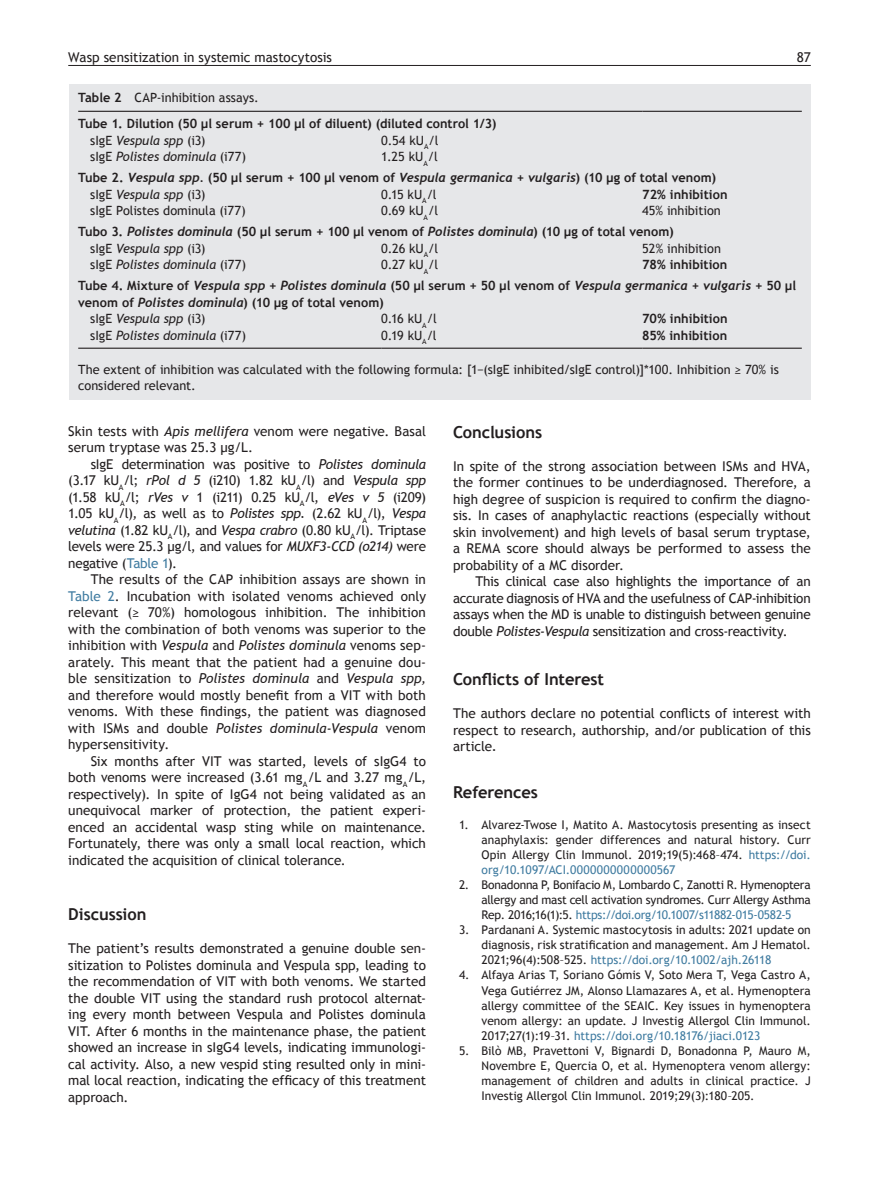
<style>
.page{position:relative;width:893px;height:1191px;background:#fff}
.page>*{position:absolute;margin:0;border:0;box-sizing:border-box;transform-origin:0 0}
.t1{font:700 16.5px "Trebuchet MS";letter-spacing:-.005em;color:#231f20}
.TXI{font:13.5px/16.5px "Trebuchet MS";letter-spacing:-.005em;color:#231f20;text-align:justify}
.TX{font:13.5px/16.5px "Trebuchet MS";color:#231f20;text-align:justify}
.TB{font:700 12.75px/16.5px "Trebuchet MS";letter-spacing:.005em;color:#231f20}
.TB-2{font:12.75px/16.5px "Trebuchet MS";letter-spacing:-.005em;color:#231f20}
.TB-3{font:italic 12.75px "Trebuchet MS";letter-spacing:-.005em;color:#231f20}
.TT{font:12.75px "Trebuchet MS";color:#231f20}
.t2{font:12px/15px "Trebuchet MS";color:#231f20;text-align:justify}
.s1{font-weight:700}
.s2{font-style:normal}
.s3{font-family:"Trebuchet";font-style:italic}
.s4{font-style:italic}
.s5{color:#3f7ba0}
.s6{font-family:"Trebuchet";font-weight:700;font-style:italic}
</style>
<div class="page">
<hr style="left:68px;top:65px;width:743px;height:1px;background:#231f20">
<div style="left:69px;top:84px;width:742px;height:315px;background:#e6e7e9"></div>
<hr style="left:78px;top:348px;width:303px;height:1px;background:#231f20">
<hr style="left:381px;top:348px;width:261px;height:1px;background:#231f20">
<hr style="left:642px;top:348px;width:160px;height:1px;background:#231f20">
<hr style="left:78px;top:111px;width:303px;height:1px;background:#231f20">
<hr style="left:381px;top:111px;width:261px;height:1px;background:#231f20">
<hr style="left:642px;top:111px;width:160px;height:1px;background:#231f20">
<p class="TXI" style="left:68px;top:49px;width:265px">Wasp sensitization in systemic mastocytosis</p>
<p class="TXI" style="left:797px;top:49px;width:16px">87</p>
<p class="TT" style="left:78px;top:90px;width:182px"><span class="s1">Table 2</span> CAP-inhibition assays.</p>
<p class="TB" style="left:78px;top:116px;width:420px">Tube 1. Dilution (50 μl serum + 100 μl of diluent) (diluted control 1/3)</p>
<p class="TB-3" style="left:90px;top:133px;width:117px"><span class="s2">sIgE</span> Vespula spp <span class="s2">(i3)</span></p>
<p class="TB-2" style="left:381px;top:132px;width:59px">0.54 kU<sub>A</sub>/l</p>
<p class="TB-3" style="left:90px;top:149px;width:157px"><span class="s2">sIgE</span> Polistes dominula <span class="s2">(i77)</span></p>
<p class="TB-2" style="left:381px;top:149px;width:58px">1.25 kU<sub>A</sub>/l</p>
<p class="TB" style="left:78px;top:170px;width:639px">Tube 2. <span class="s3">Vespula spp.</span> (50 μl serum + 100 μl venom of <span class="s3">Vespula germanica + vulgaris</span>) (10 μg of total venom)</p>
<p class="TB-3" style="left:90px;top:187px;width:117px"><span class="s2">sIgE</span> Vespula spp <span class="s2">(i3)</span></p>
<p class="TB-2" style="left:381px;top:186px;width:57px">0.15 kU<sub>A</sub>/l</p>
<p class="TB" style="left:642px;top:186px;width:87px">72% inhibition</p>
<p class="TB-2" style="left:90px;top:203px;width:157px">sIgE Polistes dominula (i77)</p>
<p class="TB-2" style="left:381px;top:203px;width:58px">0.69 kU<sub>A</sub>/l</p>
<p class="TB-2" style="left:642px;top:203px;width:80px">45% inhibition</p>
<p class="TB" style="left:78px;top:224px;width:597px">Tubo 3. <span class="s3">Polistes dominula</span> (50 μl serum + 100 μl venom of <span class="s3">Polistes dominula</span>) (10 μg of total venom)</p>
<p class="TB-3" style="left:90px;top:241px;width:117px"><span class="s2">sIgE</span> Vespula spp <span class="s2">(i3)</span></p>
<p class="TB-2" style="left:381px;top:240px;width:59px">0.26 kU<sub>A</sub>/l</p>
<p class="TB-2" style="left:642px;top:240px;width:80px">52% inhibition</p>
<p class="TB-3" style="left:90px;top:257px;width:157px"><span class="s2">sIgE</span> Polistes dominula <span class="s2">(i77)</span></p>
<p class="TB-2" style="left:381px;top:257px;width:58px">0.27 kU<sub>A</sub>/l</p>
<p class="TB" style="left:642px;top:257px;width:87px">78% inhibition</p>
<p class="TB" style="left:78px;top:278px;width:719px">Tube 4. Mixture of <span class="s3">Vespula spp</span> + <span class="s3">Polistes dominula</span> (50 μl serum + 50 μl venom of <span class="s3">Vespula germanica + vulgaris +</span> 50 μl venom of <span class="s3">Polistes dominula</span>) (10 μg of total venom)</p>
<p class="TB-3" style="left:90px;top:311px;width:117px"><span class="s2">sIgE</span> Vespula spp <span class="s2">(i3)</span></p>
<p class="TB-2" style="left:381px;top:311px;width:57px">0.16 kU<sub>A</sub>/l</p>
<p class="TB" style="left:642px;top:311px;width:87px">70% inhibition</p>
<p class="TB-3" style="left:90px;top:328px;width:157px"><span class="s2">sIgE</span> Polistes dominula <span class="s2">(i77)</span></p>
<p class="TB-2" style="left:381px;top:327px;width:57px">0.19 kU<sub>A</sub>/l</p>
<p class="TB" style="left:642px;top:327px;width:87px">85% inhibition</p>
<p class="TB-2" style="left:78px;top:361px;width:702px">The extent of inhibition was calculated with the following formula: [1−(sIgE inhibited/sIgE control)]*100. Inhibition ≥ 70% is considered relevant.</p>
<p class="TX" style="left:68px;top:423px;width:359px">Skin tests with <span class="s4">Apis mellifera</span> venom were negative. Basal serum tryptase was 25.3 μg/L.</p>
<p class="TXI" style="left:68px;top:456px;width:359px;text-indent:22px">sIgE determination was positive to <span class="s4">Polistes dominula </span>(3.17 kU<sub>A</sub>/l; <span class="s4">rPol d 5</span> (i210) 1.82 kU<sub>A</sub>/l) and <span class="s4">Vespula spp </span>(1.58 kU<sub>A</sub>/l; <span class="s4">rVes v</span> 1 (i211) 0.25 kU<sub>A</sub>/l, <span class="s4">eVes v 5</span> (i209)<br>1.05 kU<sub>A</sub>/l)<span class="s4">,</span> as well as to <span class="s4">Polistes spp.</span> (2.62 kU<sub>A</sub>/l), <span class="s4">Vespa velutina</span> (1.82 kU<sub>A</sub>/l), and <span class="s4">Vespa crabro</span> (0.80 kU<sub>A</sub>/l). Triptase levels were 25.3 μg/l, and values for <span class="s4">MUXF3-CCD (o214)</span> were negative (<span class="s5">Table 1</span>).</p>
<p class="TXI" style="left:68px;top:571px;width:359px;text-indent:22px">The results of the CAP inhibition assays are shown in <span class="s5">Table 2</span>. Incubation with isolated venoms achieved only relevant (≥ 70%) homologous inhibition. The inhibition with the combination of both venoms was superior to the inhibition with <span class="s4">Vespula</span> and <span class="s4">Polistes dominula</span> venoms sep&shy;arately. This meant that the patient had a genuine dou&shy;ble sensitization to <span class="s4">Polistes dominula</span> and <span class="s4">Vespula spp, </span>and therefore would mostly benefit from a VIT with both venoms. With these findings, the patient was diagnosed with ISMs and double <span class="s4">Polistes dominula-Vespula</span> venom hypersensitivity.</p>
<p class="TXI" style="left:68px;top:753px;width:359px;text-indent:22px">Six months after VIT was started, levels of sIgG4 to both venoms were increased (3.61 mg<sub>A</sub>/L and 3.27 mg<sub>A</sub>/L, respectively). In spite of IgG4 not being validated as an unequivocal marker of protection, the patient experi&shy;enced an accidental wasp sting while on maintenance.<br>Fortunately, there was only a small local reaction, which indicated the acquisition of clinical tolerance.</p>
<h1 class="t1" style="left:68px;top:904px;width:80px">Discussion</h1>
<p class="TX" style="left:68px;top:940px;width:359px">The patient’s results demonstrated a genuine double sen&shy;sitization to Polistes dominula and Vespula spp, leading to the recommendation of VIT with both venoms. We started the double VIT using the standard rush protocol alternat&shy;ing every month between Vespula and Polistes dominula VIT. After 6 months in the maintenance phase, the patient showed an increase in sIgG4 levels, indicating immunologi&shy;cal activity. Also, a new vespid sting resulted only in mini&shy;mal local reaction, indicating the efficacy of this treatment approach.</p>
<h1 class="t1" style="left:453px;top:421px;width:91px">Conclusions</h1>
<p class="TX" style="left:453px;top:458px;width:359px">In spite of the strong association between ISMs and HVA, the former continues to be underdiagnosed. Therefore, a high degree of suspicion is required to confirm the diagno&shy;sis. In cases of anaphylactic reactions (especially without skin involvement) and high levels of basal serum tryptase, a REMA score should always be performed to assess the probability of a MC disorder.</p>
<p class="TXI" style="left:453px;top:573px;width:359px;text-indent:22px">This clinical case also highlights the importance of an accurate diagnosis of HVA and the usefulness of CAP-inhibition assays when the MD is unable to distinguish between genuine double <span class="s4">Polistes-Vespula</span> sensitization and cross-reactivity.</p>
<h1 class="t1" style="left:453px;top:669px;width:153px">Conflicts of Interest</h1>
<p class="TX" style="left:453px;top:705px;width:359px">The authors declare no potential conflicts of interest with respect to research, authorship, and/or publication of this article<span class="s6">.</span></p>
<h1 class="t1" style="left:453px;top:781px;width:87px">References</h1>
<p class="t2" style="left:482px;top:818px;width:331px;text-indent:-22px">1. Alvarez-Twose I, Matito A. Mastocytosis presenting as insect anaphylaxis: gender differences and natural history. Curr Opin Allergy Clin Immunol. 2019;19(5):468–474. <span class="s5">https://doi. org/10.1097/ACI.0000000000000567</span></p>
<p class="t2" style="left:482px;top:878px;width:331px;text-indent:-22px">2. Bonadonna P, Bonifacio M, Lombardo C, Zanotti R. Hymenoptera allergy and mast cell activation syndromes. Curr Allergy Asthma Rep. 2016;16(1):5. <span class="s5">https://doi.org/10.1007/s11882-015-0582-5</span></p>
<p class="t2" style="left:482px;top:923px;width:331px;text-indent:-22px">3. Pardanani A. Systemic mastocytosis in adults: 2021 update on diagnosis, risk stratification and management. Am J Hematol.<br>2021;96(4):508–525. <span class="s5">https://doi.org/10.1002/ajh.26118</span></p>
<p class="t2" style="left:482px;top:968px;width:331px;text-indent:-22px">4. Alfaya Arias T, Soriano Gómis V, Soto Mera T, Vega Castro A, Vega Gutiérrez JM, Alonso Llamazares A, et al. Hymenoptera allergy committee of the SEAIC. Key issues in hymenoptera venom allergy: an update. J Investig Allergol Clin Immunol.<br>2017;27(1):19–31. <span class="s5">https://doi.org/10.18176/jiaci.0123</span></p>
<p class="t2" style="left:482px;top:1043px;width:331px;text-indent:-22px">5. Bilò MB, Pravettoni V, Bignardi D, Bonadonna P, Mauro M, Novembre E, Quercia O, et al. Hymenoptera venom allergy: management of children and adults in clinical practice. J Investig Allergol Clin Immunol. 2019;29(3):180–205.</p>
</div>
